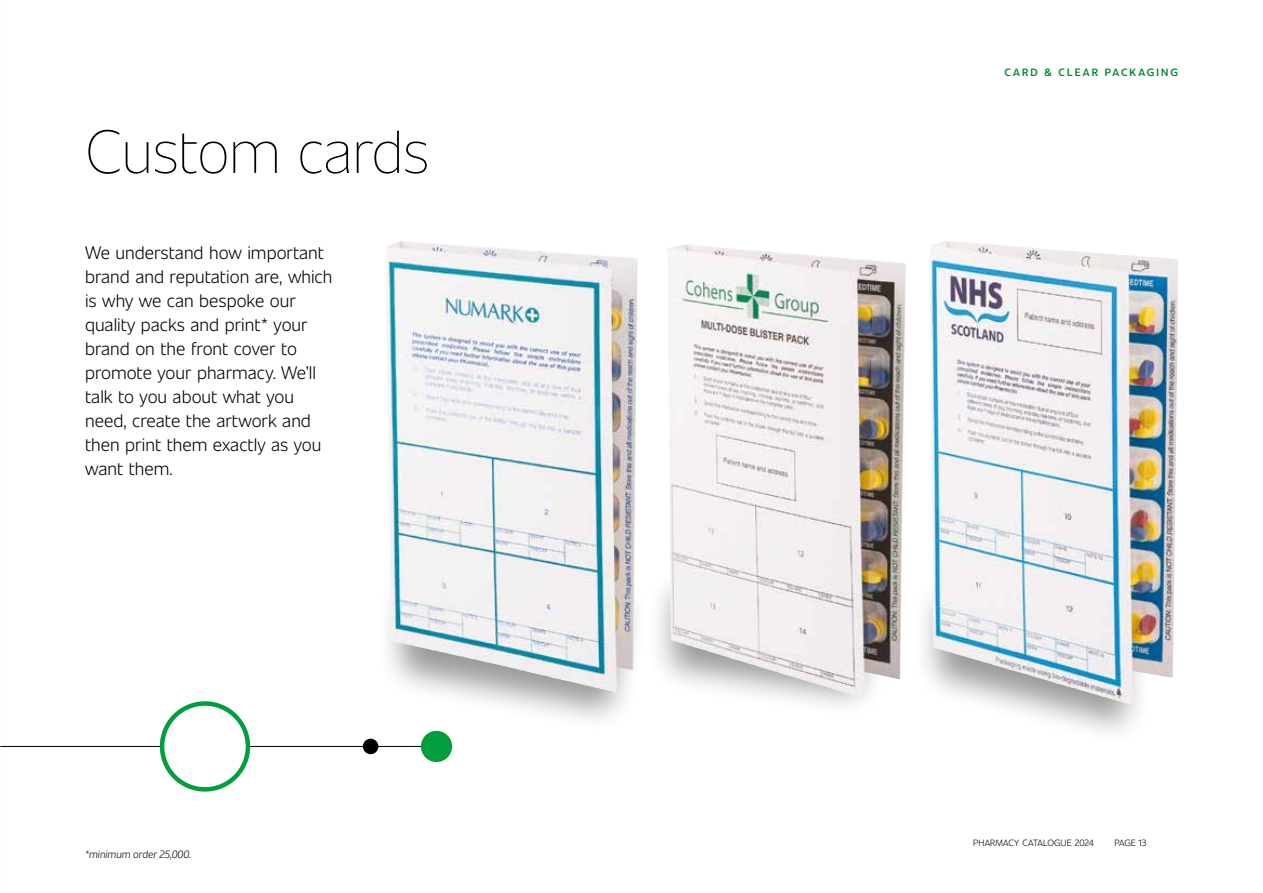
<style>
.page{position:relative;width:1263px;height:893px;background:#fff}
.page>*{position:absolute;margin:0;border:0;box-sizing:border-box;transform-origin:0 0}
.t1{font:200 60px "Unitext";letter-spacing:-.01em;color:#000}
.t2{font:300 18px/24px "Unitext";color:#000}
.t3{font:italic 300 10.5px "Unitext";color:#000}
.t4{font:600 10.5px "Unitext";letter-spacing:.2em;color:#008834}
.t5{font:300 9px "Unitext";letter-spacing:.01em;color:#000}
</style>
<div class="page">
<hr style="left:0;top:746px;width:452px;height:1px;background:#000">
<div style="left:421px;top:731px;width:31px;height:31px;background:#009e3d;border-radius:50%"></div>
<div style="left:363px;top:739px;width:15px;height:15px;background:#000;border-radius:50%"></div>
<div style="left:162px;top:703px;width:86px;height:86px;background:#fff;border-radius:50%"></div>
<div style="left:160px;top:701px;width:90px;height:91px;border:4px solid #009e3d;border-radius:50%"></div>
<div style="left:647px;top:566px;width:239px;height:152px;background:#000;opacity:.4"></div>
<img style="left:667px;top:246px;width:239px;height:453px">
<div style="left:912px;top:575px;width:239px;height:170px;background:#000;opacity:.4"></div>
<img style="left:929px;top:241px;width:249px;height:464px">
<div style="left:377px;top:571px;width:273px;height:162px;background:#000;opacity:.4"></div>
<img style="left:385px;top:241px;width:250px;height:451px">
<h1 class="t1" style="left:85px;top:110px;width:346px">Custom cards</h1>
<p class="t2" style="left:85px;top:239px;width:249px">We understand how important brand and reputation are, which is why we can bespoke our quality packs and print* your brand on the front cover to promote your pharmacy. We’ll talk to you about what you need, create the artwork and then print them exactly as you want them.</p>
<p class="t3" style="left:85px;top:847px;width:108px">*minimum order 25,000.</p>
<p class="t4" style="left:1004px;top:65px;width:175px">CARD &amp; CLEAR PACKAGING</p>
<p class="t5" style="left:973px;top:836px;width:122px">PHARMACY CATALOGUE 2024</p>
<p class="t5" style="left:1114px;top:836px;width:33px">PAGE 13</p>
</div>
